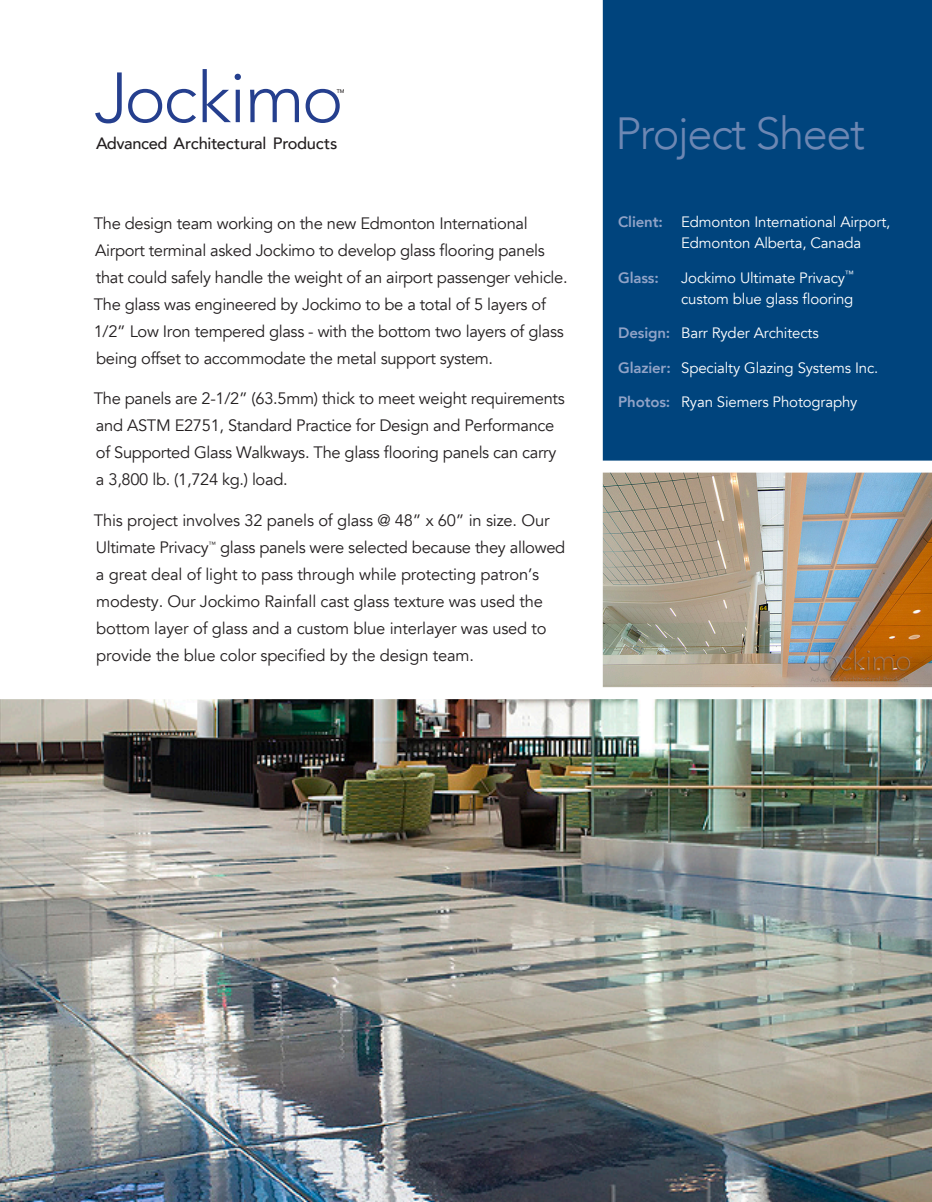
<style>
.page{position:relative;width:932px;height:1202px;background:#fff}
.page>*{position:absolute;margin:0;border:0;box-sizing:border-box;transform-origin:0 0}
.t1{font:300 70.2px "Avenir";letter-spacing:-.03em;color:#253f8e}
.t2{font:300 45px "Avenir";letter-spacing:-.03em;color:#6d87b3}
.avenir_body_copy{font:16.5px/27px "Avenir";letter-spacing:-.02em;color:#231f20}
.t3{font:500 16.35px "Avenir";letter-spacing:-.02em;color:#231f20}
.avenir_body_copy-2{font:15px/21px "Avenir";letter-spacing:-.01em;color:#fff}
.avenir_body_copy-3{font:800 15px "Avenir";letter-spacing:-.01em;color:#91a3c7}
.t4{font:500 5.25px "Avenir";color:#231f20}
.s1{font-weight:800;color:#91a3c7}
</style>
<div class="page">
<div style="left:598px;top:0;width:334px;height:690px;background:#00447d"></div>
<img style="left:0;top:699px;width:932px;height:503px">
<img style="left:603px;top:472px;width:329px;height:215px">
<div style="left:595px;top:460px;width:337px;height:12px;background:#fff"></div>
<div style="left:591px;top:0;width:12px;height:694px;background:#fff"></div>
<div style="left:0;top:687px;width:932px;height:12px;background:#fff"></div>
<p class="t1" style="left:95px;top:56px;width:250px">Jockimo</p>
<p class="t4" style="left:337px;top:87px;width:9px">TM</p>
<p class="t3" style="left:96px;top:130px;width:243px">Advanced Architectural Products</p>
<p class="avenir_body_copy" style="left:94px;top:210px;width:475px">The design team working on the new Edmonton International Airport terminal asked Jockimo to develop glass flooring panels that could safely handle the weight of an airport passenger vehicle.<br>The glass was engineered by Jockimo to be a total of 5 layers of 1/2” Low Iron tempered glass - with the bottom two layers of glass being offset to accommodate the metal support system.</p>
<p class="avenir_body_copy" style="left:94px;top:385px;width:472px">The panels are 2-1/2” (63.5mm) thick to meet weight requirements and ASTM E2751, Standard Practice for Design and Performance of Supported Glass Walkways. The glass flooring panels can carry a 3,800 lb. (1,724 kg.) load.</p>
<p class="avenir_body_copy" style="left:94px;top:507px;width:473px">This project involves 32 panels of glass @ 48” x 60” in size. Our Ultimate Privacy<sup>™</sup> glass panels were selected because they allowed a great deal of light to pass through while protecting patron’s modesty. Our Jockimo Rainfall cast glass texture was used the bottom layer of glass and a custom blue interlayer was used to provide the blue color specified by the design team.</p>
<p class="t2" style="left:615px;top:106px;width:251px">Project Sheet</p>
<p class="avenir_body_copy-2" style="left:681px;top:212px;width:211px;text-indent:-63px"><span class="s1">Client:</span> Edmonton International Airport,<br>Edmonton Alberta, Canada</p>
<p class="avenir_body_copy-3" style="left:618px;top:264px;width:42px">Glass:</p>
<p class="avenir_body_copy-2" style="left:681px;top:267px;width:174px">Jockimo Ultimate Privacy<sup>™ </sup>custom blue glass flooring</p>
<p class="avenir_body_copy-2" style="left:618px;top:323px;width:202px"><span class="s1">Design:</span> Barr Ryder Architects</p>
<p class="avenir_body_copy-2" style="left:618px;top:357px;width:262px"><span class="s1">Glazier:</span> Specialty Glazing Systems Inc.</p>
<p class="avenir_body_copy-2" style="left:618px;top:392px;width:241px"><span class="s1">Photos:</span> Ryan Siemers Photography</p>
</div>
